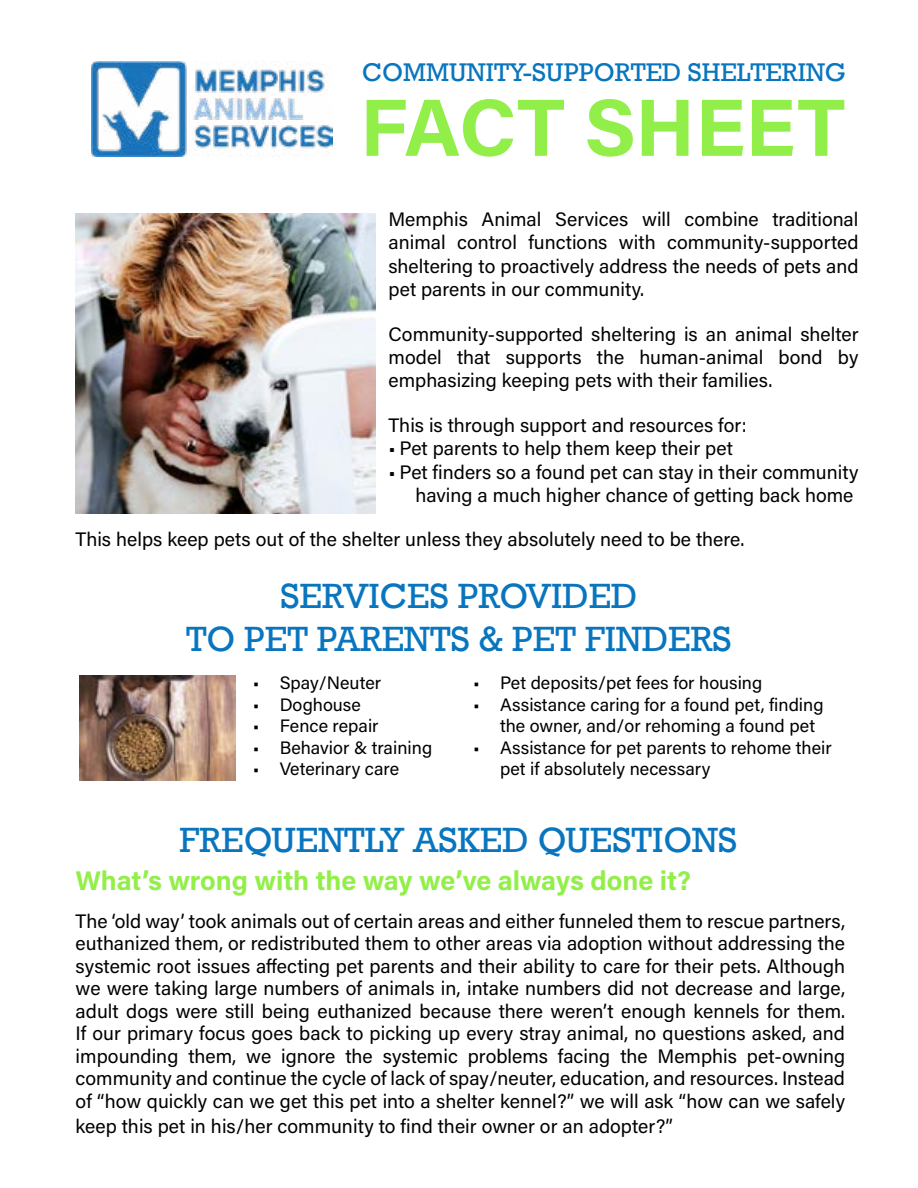
<style>
.page{position:relative;width:918px;height:1188px;background:#fff}
.page>*{position:absolute;margin:0;border:0;box-sizing:border-box;transform-origin:0 0}
.t1{font:81.3px "Acumin Variable Concept";letter-spacing:.03em;color:#92ef49}
.t2{font:36px/43.2px "Rockwell";color:#0875be;text-align:center}
.t3{font:27px "Acumin Variable Concept";letter-spacing:.05em;color:#92ef49}
.t4{font:26.25px "Rockwell";color:#0875be}
.t5{font:19.5px/22.5px "Acumin Variable Concept";letter-spacing:.02em;color:#000;text-align:justify}
.t6{font:18px/21.6px "Acumin Variable Concept";letter-spacing:.02em;color:#000}
</style>
<div class="page">
<img style="left:76px;top:213px;width:299px;height:301px">
<img style="left:79px;top:676px;width:157px;height:104px">
<img style="left:91px;top:61px;width:242px;height:95px">
<h3 class="t4" style="left:362px;top:57px;width:485px">COMMUNITY-SUPPORTED SHELTERING</h3>
<h1 class="t1" style="left:360px;top:72px;width:483px">FACT SHEET</h1>
<p class="t5" style="left:389px;top:207px;width:471px;line-height:23.4px">Memphis Animal Services will combine traditional animal control functions with community-supported sheltering to proactively address the needs of pets and pet parents in our community.</p>
<p class="t5" style="left:389px;top:321px;width:471px;line-height:23.4px">Community-supported sheltering is an animal shelter model that supports the human-animal bond by emphasizing keeping pets with their families.</p>
<p class="t5" style="left:389px;top:413px;width:359px">This is through support and resources for:</p>
<p class="t5" style="left:389px;top:436px;width:345px">• Pet parents to help them keep their pet</p>
<p class="t5" style="left:389px;top:459px;width:471px;line-height:23.4px;text-align:right">• Pet finders so a found pet can stay in their community having a much higher chance of getting back home</p>
<p class="t5" style="left:76px;top:528px;width:670px">This helps keep pets out of the shelter unless they absolutely need to be there.</p>
<h2 class="t2" style="left:186px;top:575px;width:547px">SERVICES PROVIDED<br>TO PET PARENTS &amp; PET FINDERS</h2>
<p class="t6" style="left:253px;top:671px;width:129px">• Spay/Neuter</p>
<p class="t6" style="left:253px;top:693px;width:109px">• Doghouse</p>
<p class="t6" style="left:253px;top:715px;width:127px">• Fence repair</p>
<p class="t6" style="left:253px;top:736px;width:181px">• Behavior &amp; training</p>
<p class="t6" style="left:253px;top:758px;width:148px">• Veterinary care</p>
<p class="t6" style="left:473px;top:671px;width:290px">• Pet deposits/pet fees for housing</p>
<p class="t6" style="left:500px;top:693px;width:325px;text-indent:-27px">• Assistance caring for a found pet, finding the owner, and/or rehoming a found pet</p>
<p class="t6" style="left:500px;top:736px;width:333px;text-indent:-27px">• Assistance for pet parents to rehome their pet if absolutely necessary</p>
<h2 class="t2" style="left:180px;top:819px;width:559px">FREQUENTLY ASKED QUESTIONS</h2>
<h3 class="t3" style="left:76px;top:862px;width:616px">What’s wrong with the way we’ve always done it?</h3>
<p class="t5" style="left:76px;top:909px;width:771px">The ‘old way’ took animals out of certain areas and either funneled them to rescue partners, euthanized them, or redistributed them to other areas via adoption without addressing the systemic root issues affecting pet parents and their ability to care for their pets. Although we were taking large numbers of animals in, intake numbers did not decrease and large, adult dogs were still being euthanized because there weren’t enough kennels for them.<br>If our primary focus goes back to picking up every stray animal, no questions asked, and impounding them, we ignore the systemic problems facing the Memphis pet-owning community and continue the cycle of lack of spay/neuter, education, and resources. Instead of “how quickly can we get this pet into a shelter kennel?” we will ask “how can we safely</p>
<p class="t5" style="left:76px;top:1114px;width:597px">keep this pet in his/her community to find their owner or an adopter?”</p>
</div>
